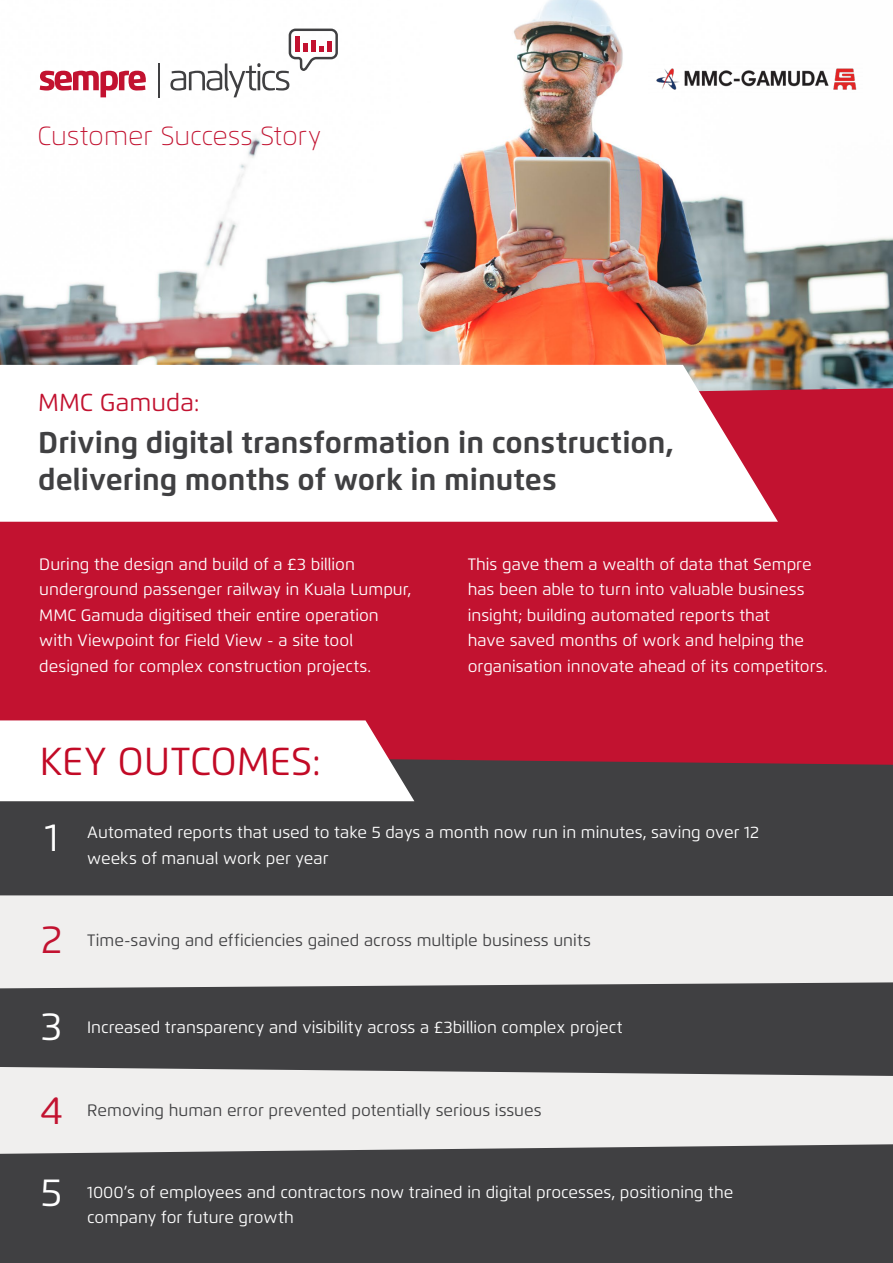
<style>
.page{position:relative;width:893px;height:1263px;background:#fff}
.page>*{position:absolute;margin:0;border:0;box-sizing:border-box;transform-origin:0 0}
.t1{font:39px "Flexo W01";color:#c20a26}
.t2{font:39px "Flexo W01";color:#fff}
.t3{font:39px "Flexo W01";color:#c21230}
.t4{font:700 30px/37.5px "Flexo W01";color:#404042}
.t5{font:100 26.25px "Flexo W01";color:#c21230}
.t6{font:24.45px "Flexo W01";color:#c21230}
.t7{font:16.5px/25.5px "Flexo W01";color:#fff}
.t8{font:16.5px "Flexo W01";color:#404042}
</style>
<div class="page">
<img style="left:0;top:0;width:893px;height:388px">
<div style="left:0;top:388px;width:893px;height:367px;background:#c21230"></div>
<div style="left:0;top:896px;width:893px;height:86px;background:#f0efee"></div>
<div style="left:0;top:755px;width:893px;height:141px;background:#404042"></div>
<div style="left:0;top:1076px;width:893px;height:68px;background:#f0efee"></div>
<div style="left:0;top:1144px;width:893px;height:119px;background:#404042"></div>
<svg style="left:0;top:365px;width:778px;height:157px"></svg>
<svg style="left:0;top:720px;width:414px;height:81px"></svg>
<svg style="left:0;top:982px;width:893px;height:94px;background:#4e4e50"></svg>
<svg style="left:40px;top:71px;width:106px;height:26px"></svg>
<hr style="left:159px;top:63px;width:1px;height:34px;background:#404042">
<svg style="left:170px;top:29px;width:168px;height:68px"></svg>
<hr style="left:327px;top:41px;width:4px;height:11px;background:#c21230">
<img style="left:649px;top:64px;width:213px;height:29px">
<h3 class="t5" style="left:38px;top:120px;width:285px">Customer Success Story</h3>
<h3 class="t6" style="left:38px;top:388px;width:163px">MMC Gamuda:</h3>
<h2 class="t4" style="left:38px;top:423px;width:637px">Driving digital transformation in construction, delivering months of work in minutes</h2>
<p class="t7" style="left:39px;top:551px;width:373px">During the design and build of a £3 billion underground passenger railway in Kuala Lumpur, MMC Gamuda digitised their entire operation with Viewpoint for Field View - a site tool designed for complex construction projects.</p>
<p class="t7" style="left:468px;top:551px;width:361px">This gave them a wealth of data that Sempre has been able to turn into valuable business insight; building automated reports that<br>have saved months of work and helping the organisation innovate ahead of its competitors.</p>
<h1 class="t1" style="left:40px;top:737px;width:283px">KEY OUTCOMES:</h1>
<h1 class="t2" style="left:45px;top:814px;width:15px">1</h1>
<p class="t7" style="left:87px;top:819px;width:673px">Automated reports that used to take 5 days a month now run in minutes, saving over 12 weeks of manual work per year</p>
<h1 class="t3" style="left:41px;top:916px;width:22px">2</h1>
<p class="t8" style="left:87px;top:930px;width:505px">Time-saving and efficiencies gained across multiple business units</p>
<h1 class="t2" style="left:41px;top:1003px;width:23px">3</h1>
<p class="t7" style="left:87px;top:1014px;width:537px">Increased transparency and visibility across a £3billion complex project</p>
<h1 class="t3" style="left:40px;top:1087px;width:25px">4</h1>
<p class="t8" style="left:87px;top:1100px;width:456px">Removing human error prevented potentially serious issues</p>
<h1 class="t2" style="left:41px;top:1168px;width:23px">5</h1>
<p class="t7" style="left:87px;top:1179px;width:647px">1000’s of employees and contractors now trained in digital processes, positioning the company for future growth</p>
</div>
